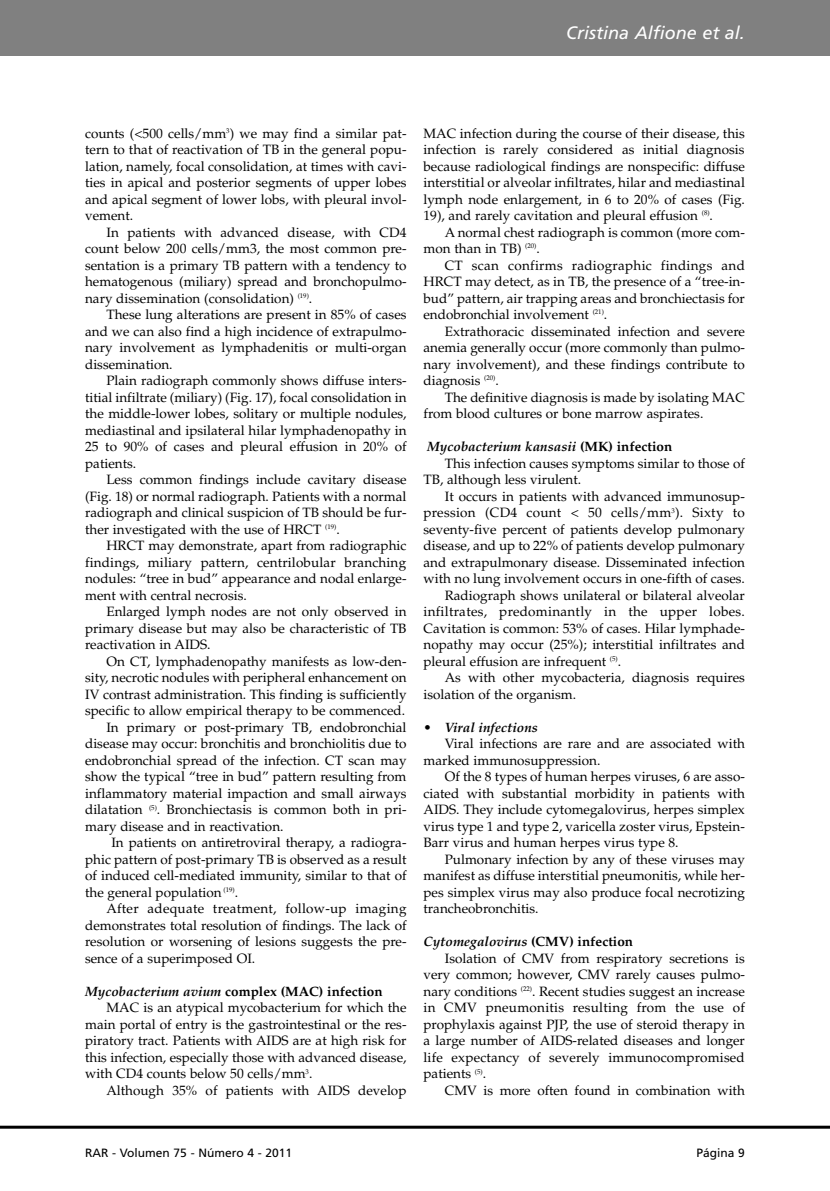
<style>
.page{position:relative;width:830px;height:1191px;background:#fff}
.page>*{position:absolute;margin:0;border:0;box-sizing:border-box;transform-origin:0 0}
.t1{font:italic 18px "Frutiger";color:#fff}
.t2{font:13.5px/16.5px "Palatino";color:#000;text-align:justify}
.t3{font:13.5px "Palatino";letter-spacing:.02em;color:#000}
.t4{font:italic 700 13.5px "Palatino";color:#000}
.t5{font:700 13.5px "Palatino";color:#000}
.t6{font:12px "Frutiger";color:#000}
.s1{font-style:italic}
.s2{font-style:normal}
</style>
<div class="page">
<div style="left:0;top:0;width:829px;height:55px;background:#808080"></div>
<hr style="left:0;top:1125px;width:829px;height:3px;background:#000">
<h1 class="t1" style="left:566px;top:26px;width:180px">Cristina Alfione et al.</h1>
<p class="t2" style="left:85px;top:126px;width:323px">counts (&lt;500 cells/mm<sup>3</sup>) we may find a similar pat&shy;tern to that of reactivation of TB in the general popu&shy;lation, namely, focal consolidation, at times with cavi&shy;ties in apical and posterior segments of upper lobes and apical segment of lower lobs, with pleural invol&shy;vement.</p>
<p class="t2" style="left:85px;top:225px;width:323px;text-indent:21px">In patients with advanced disease, with CD4 count below 200 cells/mm3, the most common pre&shy;sentation is a primary TB pattern with a tendency to hematogenous (miliary) spread and bronchopulmo&shy;nary dissemination (consolidation) <sup>(19)</sup>.</p>
<p class="t2" style="left:85px;top:308px;width:323px;text-indent:21px">These lung alterations are present in 85% of cases and we can also find a high incidence of extrapulmo&shy;nary involvement as lymphadenitis or multi-organ dissemination.</p>
<p class="t2" style="left:85px;top:374px;width:323px;text-indent:21px">Plain radiograph commonly shows diffuse inters&shy;titial infiltrate (miliary) (Fig. 17), focal consolidation in the middle-lower lobes, solitary or multiple nodules, mediastinal and ipsilateral hilar lymphadenopathy in 25 to 90% of cases and pleural effusion in 20% of patients.</p>
<p class="t2" style="left:85px;top:473px;width:323px;text-indent:21px">Less common findings include cavitary disease (Fig. 18) or normal radiograph. Patients with a normal radiograph and clinical suspicion of TB should be fur&shy;ther investigated with the use of HRCT <sup>(19)</sup>.</p>
<p class="t2" style="left:85px;top:539px;width:323px;text-indent:21px">HRCT may demonstrate, apart from radiographic findings, miliary pattern, centrilobular branching nodules: “tree in bud” appearance and nodal enlarge&shy;ment with central necrosis.</p>
<p class="t2" style="left:85px;top:605px;width:323px;text-indent:21px">Enlarged lymph nodes are not only observed in primary disease but may also be characteristic of TB reactivation in AIDS.</p>
<p class="t2" style="left:106px;top:654px;width:301px">On CT, lymphadenopathy manifests as low-den-</p>
<p class="t2" style="left:85px;top:671px;width:323px">sity, necrotic nodules with peripheral enhancement on</p>
<p class="t2" style="left:85px;top:687px;width:323px">IV contrast administration. This finding is sufficiently</p>
<p class="t2" style="left:85px;top:704px;width:321px">specific to allow empirical therapy to be commenced.</p>
<p class="t2" style="left:106px;top:720px;width:301px">In primary or post-primary TB, endobronchial</p>
<p class="t2" style="left:85px;top:737px;width:323px">disease may occur: bronchitis and bronchiolitis due to</p>
<p class="t2" style="left:85px;top:753px;width:323px">endobronchial spread of the infection. CT scan may</p>
<p class="t2" style="left:85px;top:770px;width:323px">show the typical “tree in bud” pattern resulting from</p>
<p class="t2" style="left:85px;top:786px;width:323px">inflammatory material impaction and small airways</p>
<p class="t2" style="left:85px;top:803px;width:323px">dilatation <sup>(5)</sup>. Bronchiectasis is common both in pri-</p>
<p class="t2" style="left:85px;top:819px;width:200px">mary disease and in reactivation.</p>
<p class="t2" style="left:111px;top:836px;width:296px">In patients on antiretroviral therapy, a radiogra-</p>
<p class="t2" style="left:85px;top:852px;width:323px">phic pattern of post-primary TB is observed as a result</p>
<p class="t2" style="left:85px;top:869px;width:323px">of induced cell-mediated immunity, similar to that of</p>
<p class="t2" style="left:85px;top:885px;width:154px">the general population <sup>(19)</sup>.</p>
<p class="t3" style="left:106px;top:903px;width:301px">After adequate treatment, follow-up imaging</p>
<p class="t2" style="left:85px;top:918px;width:323px">demonstrates total resolution of findings. The lack of</p>
<p class="t2" style="left:85px;top:935px;width:323px">resolution or worsening of lesions suggests the pre-</p>
<p class="t2" style="left:85px;top:951px;width:172px">sence of a superimposed OI.</p>
<p class="t5" style="left:85px;top:986px;width:299px"><span class="s1">Mycobacterium avium</span> complex (MAC) infection</p>
<p class="t2" style="left:106px;top:1001px;width:301px">MAC is an atypical mycobacterium for which the</p>
<p class="t2" style="left:85px;top:1017px;width:323px">main portal of entry is the gastrointestinal or the res-</p>
<p class="t2" style="left:85px;top:1034px;width:323px">piratory tract. Patients with AIDS are at high risk for</p>
<p class="t2" style="left:85px;top:1050px;width:323px">this infection, especially those with advanced disease,</p>
<p class="t2" style="left:85px;top:1067px;width:229px">with CD4 counts below 50 cells/mm<sup>3</sup>.</p>
<p class="t2" style="left:106px;top:1083px;width:301px">Although 35% of patients with AIDS develop</p>
<p class="t2" style="left:423px;top:126px;width:323px">MAC infection during the course of their disease, this infection is rarely considered as initial diagnosis because radiological findings are nonspecific: diffuse interstitial or alveolar infiltrates, hilar and mediastinal lymph node enlargement, in 6 to 20% of cases (Fig.<br>19), and rarely cavitation and pleural effusion <sup>(8)</sup>.</p>
<p class="t2" style="left:423px;top:225px;width:323px;text-indent:21px">A normal chest radiograph is common (more com&shy;mon than in TB) <sup>(20)</sup>.</p>
<p class="t2" style="left:423px;top:258px;width:323px;text-indent:21px">CT scan confirms radiographic findings and HRCT may detect, as in TB, the presence of a “tree-in&shy;bud” pattern, air trapping areas and bronchiectasis for endobronchial involvement <sup>(21)</sup>.</p>
<p class="t2" style="left:423px;top:324px;width:323px;text-indent:21px">Extrathoracic disseminated infection and severe anemia generally occur (more commonly than pulmo&shy;nary involvement), and these findings contribute to diagnosis <sup>(20)</sup>.</p>
<p class="t2" style="left:423px;top:390px;width:323px;text-indent:21px">The definitive diagnosis is made by isolating MAC from blood cultures or bone marrow aspirates.</p>
<p class="t4" style="left:427px;top:438px;width:246px">Mycobacterium kansasii <span class="s2">(MK) infection</span></p>
<p class="t2" style="left:444px;top:456px;width:301px">This infection causes symptoms similar to those of</p>
<p class="t2" style="left:423px;top:473px;width:159px">TB, although less virulent.</p>
<p class="t2" style="left:444px;top:489px;width:301px">It occurs in patients with advanced immunosup-</p>
<p class="t3" style="left:423px;top:507px;width:323px">pression (CD4 count &lt; 50 cells/mm<sup>3</sup>). Sixty to</p>
<p class="t2" style="left:423px;top:522px;width:323px">seventy-five percent of patients develop pulmonary</p>
<p class="t2" style="left:423px;top:539px;width:323px">disease, and up to 22% of patients develop pulmonary</p>
<p class="t2" style="left:423px;top:555px;width:323px">and extrapulmonary disease. Disseminated infection</p>
<p class="t2" style="left:423px;top:572px;width:323px">with no lung involvement occurs in one-fifth of cases.</p>
<p class="t2" style="left:444px;top:588px;width:301px">Radiograph shows unilateral or bilateral alveolar</p>
<p class="t3" style="left:423px;top:606px;width:323px">infiltrates, predominantly in the upper lobes.</p>
<p class="t2" style="left:423px;top:621px;width:323px">Cavitation is common: 53% of cases. Hilar lymphade-</p>
<p class="t2" style="left:423px;top:638px;width:323px">nopathy may occur (25%); interstitial infiltrates and</p>
<p class="t2" style="left:423px;top:654px;width:199px">pleural effusion are infrequent <sup>(5)</sup>.</p>
<p class="t2" style="left:444px;top:671px;width:301px">As with other mycobacteria, diagnosis requires</p>
<p class="t2" style="left:423px;top:687px;width:154px">isolation of the organism.</p>
<p class="t4" style="left:423px;top:719px;width:116px">• Viral infections</p>
<p class="t2" style="left:423px;top:737px;width:323px;text-indent:21px">Viral infections are rare and are associated with marked immunosuppression.</p>
<p class="t2" style="left:423px;top:770px;width:323px;text-indent:21px">Of the 8 types of human herpes viruses, 6 are asso&shy;ciated with substantial morbidity in patients with AIDS. They include cytomegalovirus, herpes simplex virus type 1 and type 2, varicella zoster virus, Epstein-Barr virus and human herpes virus type 8.</p>
<p class="t2" style="left:423px;top:852px;width:323px;text-indent:21px">Pulmonary infection by any of these viruses may manifest as diffuse interstitial pneumonitis, while her&shy;pes simplex virus may also produce focal necrotizing trancheobronchitis.</p>
<p class="t4" style="left:423px;top:933px;width:211px">Cytomegalovirus <span class="s2">(CMV) infection</span></p>
<p class="t2" style="left:444px;top:951px;width:301px">Isolation of CMV from respiratory secretions is</p>
<p class="t2" style="left:423px;top:968px;width:323px">very common; however, CMV rarely causes pulmo-</p>
<p class="t2" style="left:423px;top:984px;width:323px">nary conditions <sup>(22)</sup>. Recent studies suggest an increase</p>
<p class="t3" style="left:423px;top:1002px;width:323px">in CMV pneumonitis resulting from the use of</p>
<p class="t2" style="left:423px;top:1017px;width:323px">prophylaxis against PJP, the use of steroid therapy in</p>
<p class="t2" style="left:423px;top:1034px;width:323px">a large number of AIDS-related diseases and longer</p>
<p class="t2" style="left:423px;top:1050px;width:323px">life expectancy of severely immunocompromised</p>
<p class="t2" style="left:423px;top:1067px;width:64px">patients <sup>(5)</sup>.</p>
<p class="t2" style="left:444px;top:1083px;width:301px">CMV is more often found in combination with</p>
<p class="t6" style="left:85px;top:1148px;width:208px">RAR - Volumen 75 - Número 4 - 2011</p>
<p class="t6" style="left:696px;top:1148px;width:50px">Página 9</p>
</div>
